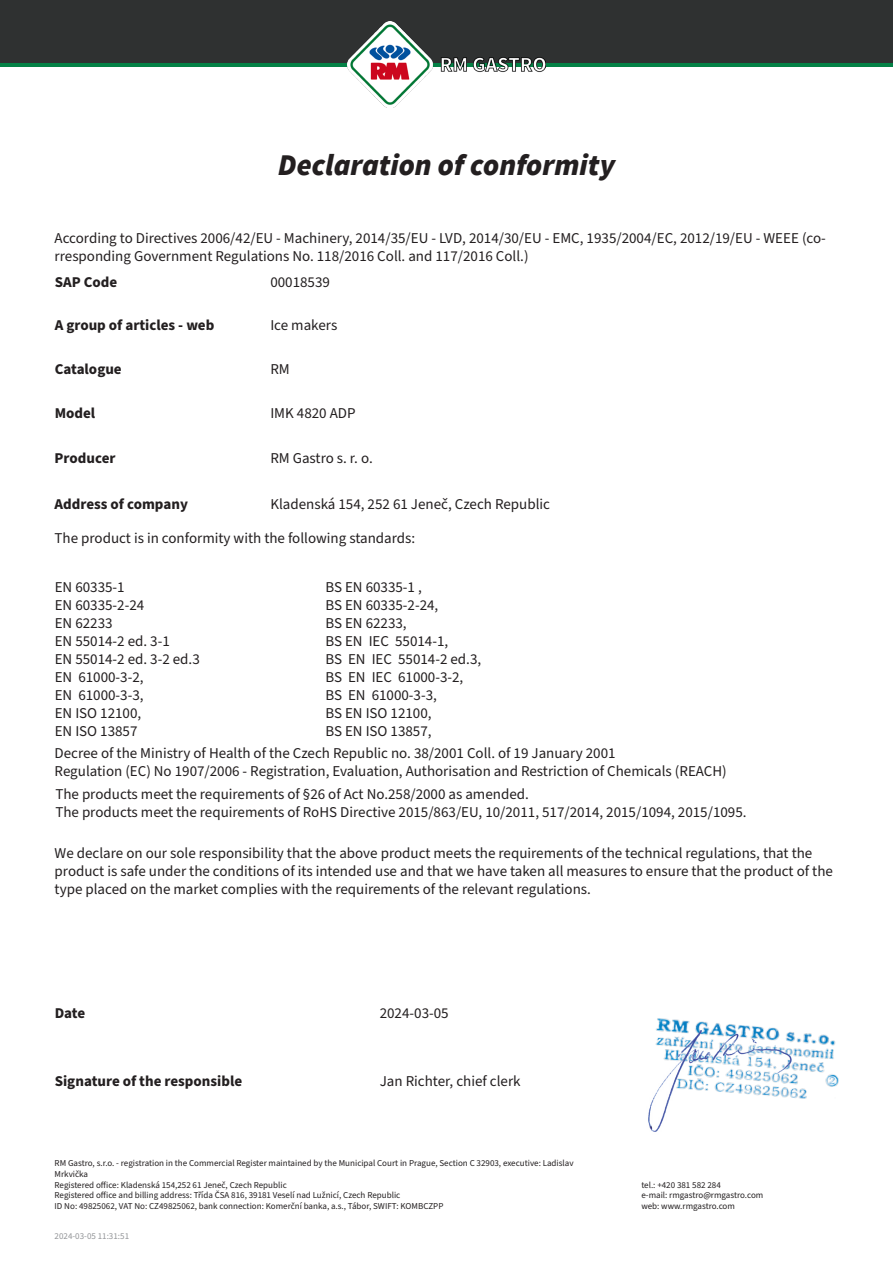
<style>
.page{position:relative;width:893px;height:1263px;background:#fff}
.page>*{position:absolute;margin:0;border:0;box-sizing:border-box;transform-origin:0 0}
.t1{font:italic 900 30px "Source Sans Pro";color:#231f20}
.t2{font:15px/18px "Source Sans Pro";color:#231f20}
.t3{font:700 15px "Source Sans Pro";color:#231f20}
.t4{font:9px/10.8px "Source Sans Pro";color:#231f20}
.t5{font:9px "Source Sans Pro";color:#939598}
</style>
<div class="page">
<svg style="left:0;top:62px;width:893px;height:5px;fill:#048146"></svg>
<div style="left:0;top:0;width:893px;height:62px;background:#2f3131"></div>
<img style="left:348px;top:22px;width:197px;height:85px">
<img style="left:657px;top:1018px;width:182px;height:81px">
<img style="left:648px;top:1026px;width:150px;height:106px">
<p class="t1" style="left:278px;top:144px;width:339px">Declaration of conformity</p>
<p class="t2" style="left:55px;top:229px;width:773px">According to Directives 2006/42/EU - Machinery, 2014/35/EU - LVD, 2014/30/EU - EMC, 1935/2004/EC, 2012/19/EU - WEEE (co&shy;rresponding Government Regulations No. 118/2016 Coll. and 117/2016 Coll.)</p>
<p class="t3" style="left:55px;top:272px;width:64px">SAP Code</p>
<p class="t2" style="left:270px;top:273px;width:61px">00018539</p>
<p class="t3" style="left:55px;top:314px;width:161px">A group of articles - web</p>
<p class="t3" style="left:55px;top:359px;width:69px">Catalogue</p>
<p class="t3" style="left:55px;top:403px;width:42px">Model</p>
<p class="t3" style="left:55px;top:448px;width:62px">Producer</p>
<p class="t3" style="left:55px;top:493px;width:135px">Address of company</p>
<p class="t2" style="left:55px;top:530px;width:362px">The product is in conformity with the following standards:</p>
<p class="t2" style="left:270px;top:316px;width:68px">Ice makers</p>
<p class="t2" style="left:270px;top:360px;width:21px">RM</p>
<p class="t2" style="left:270px;top:405px;width:87px">IMK 4820 ADP</p>
<p class="t2" style="left:270px;top:450px;width:104px">RM Gastro s. r. o.</p>
<p class="t2" style="left:270px;top:495px;width:281px">Kladenská 154, 252 61 Jeneč, Czech Republic</p>
<p class="t2" style="left:55px;top:578px;width:147px">EN 60335-1<br>EN 60335-2-24<br>EN 62233<br>EN 55014-2 ed. 3-1<br>EN 55014-2 ed. 3-2 ed.3<br>EN 61000-3-2,<br>EN 61000-3-3,<br>EN ISO 12100,<br>EN ISO 13857</p>
<p class="t2" style="left:325px;top:578px;width:157px">BS EN 60335-1 ,<br>BS EN 60335-2-24,<br>BS EN 62233,<br>BS EN IEC 55014-1,<br>BS EN IEC 55014-2 ed.3,<br>BS EN IEC 61000-3-2,<br>BS EN 61000-3-3,<br>BS EN ISO 12100,<br>BS EN ISO 13857,</p>
<p class="t2" style="left:55px;top:745px;width:674px">Decree of the Ministry of Health of the Czech Republic no. 38/2001 Coll. of 19 January 2001<br>Regulation (EC) No 1907/2006 - Registration, Evaluation, Authorisation and Restriction of Chemicals (REACH)</p>
<p class="t2" style="left:55px;top:786px;width:693px">The products meet the requirements of §26 of Act No.258/2000 as amended.<br>The products meet the requirements of RoHS Directive 2015/863/EU, 10/2011, 517/2014, 2015/1094, 2015/1095.</p>
<p class="t2" style="left:55px;top:844px;width:780px">We declare on our sole responsibility that the above product meets the requirements of the technical regulations, that the product is safe under the conditions of its intended use and that we have taken all measures to ensure that the product of the type placed on the market complies with the requirements of the relevant regulations.</p>
<p class="t3" style="left:55px;top:1003px;width:32px">Date</p>
<p class="t2" style="left:380px;top:1004px;width:70px">2024-03-05</p>
<p class="t3" style="left:55px;top:1071px;width:189px">Signature of the responsible</p>
<p class="t2" style="left:380px;top:1073px;width:142px">Jan Richter, chief clerk</p>
<p class="t4" style="left:55px;top:1158px;width:521px">RM Gastro, s.r.o. - registration in the Commercial Register maintained by the Municipal Court in Prague, Section C 32903, executive: Ladislav Mrkvička<br>Registered office: Kladenská 154,252 61 Jeneč, Czech Republic<br>Registered office and billing address: Třída ČSA 816, 39181 Veselí nad Lužnicí, Czech Republic<br>ID No: 49825062, VAT No: CZ49825062, bank connection: Komerční banka, a.s., Tábor, SWIFT: KOMBCZPP</p>
<p class="t5" style="left:55px;top:1230px;width:76px">2024-03-05 11:31:51</p>
<p class="t4" style="left:641px;top:1179px;width:124px">tel.: +420 381 582 284<br>e-mail: rmgastro@rmgastro.com web: www.rmgastro.com</p>
</div>
